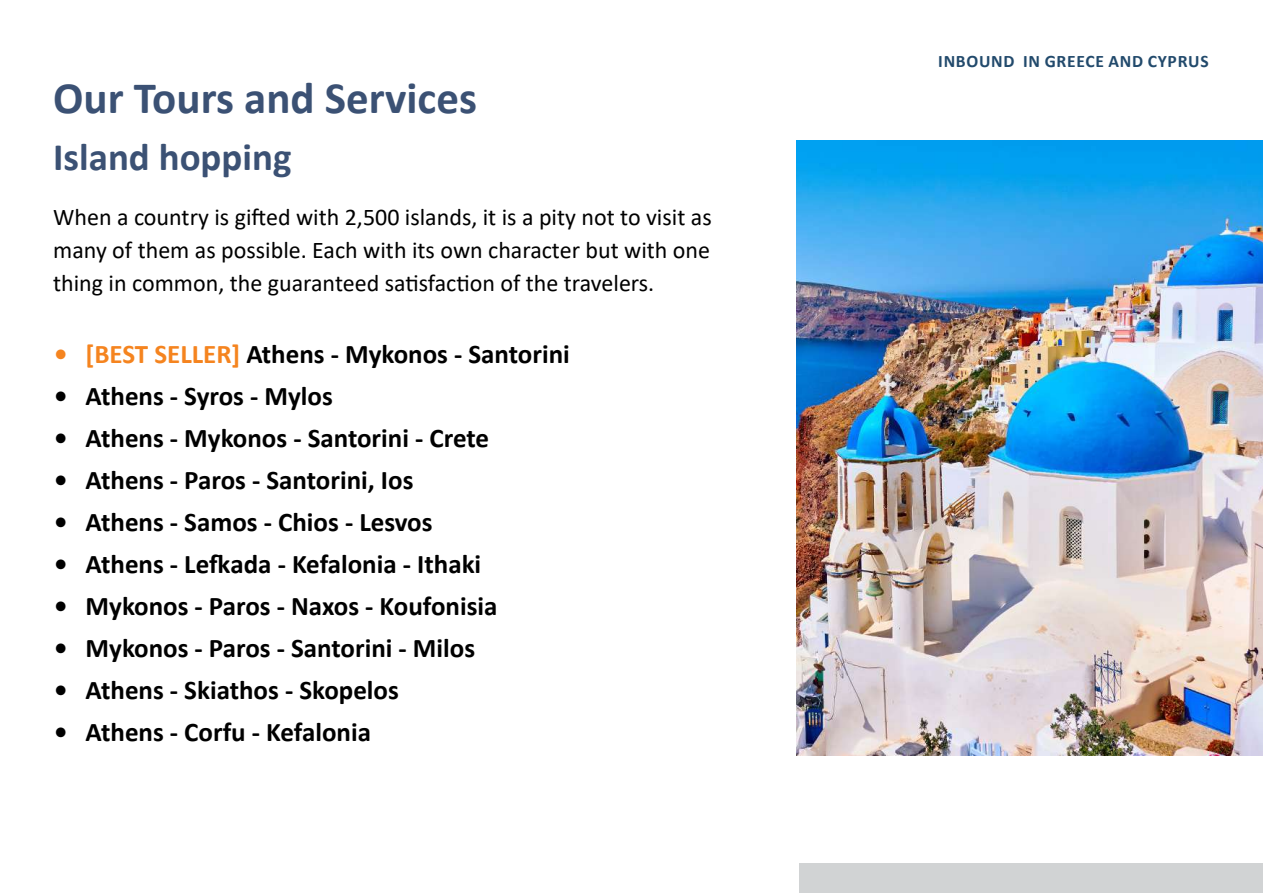
<style>
.page{position:relative;width:1263px;height:893px;background:#fff}
.page>*{position:absolute;margin:0;border:0;box-sizing:border-box;transform-origin:0 0}
.t1{font:700 45px "Calibri";color:#3b5174}
.t2{font:700 39px "Calibri";color:#3b5174}
.t3{font:700 27px "Calibri";color:#000}
.t4{font:24px/33px "Calibri";color:#000;text-align:justify}
.t5{font:700 17.55px "Calibri";letter-spacing:.04em;color:#224a6c}
.s1{color:#f5841f}
</style>
<div class="page">
<img style="left:797px;top:140px;width:466px;height:615px">
<div style="left:799px;top:863px;width:464px;height:30px;background:#d1d3d4"></div>
<h1 class="t1" style="left:53px;top:66px;width:425px">Our Tours and Services</h1>
<h2 class="t2" style="left:53px;top:129px;width:240px">Island hopping</h2>
<p class="t4" style="left:53px;top:200px;width:660px">When a country is gifted with 2,500 islands, it is a pity not to visit as many of them as possible. Each with its own character but with one thing in common, the guaranteed satisfaction of the travelers.</p>
<p class="t3" style="left:54px;top:334px;width:517px"><span class="s1">• [BEST SELLER]</span> Athens - Mykonos - Santorini</p>
<p class="t3" style="left:54px;top:376px;width:280px">• Athens - Syros - Mylos</p>
<p class="t3" style="left:54px;top:419px;width:437px">• Athens - Mykonos - Santorini - Crete</p>
<p class="t3" style="left:54px;top:461px;width:361px">• Athens - Paros - Santorini, Ios</p>
<p class="t3" style="left:54px;top:503px;width:380px">• Athens - Samos - Chios - Lesvos</p>
<p class="t3" style="left:54px;top:545px;width:429px">• Athens - Lefkada - Kefalonia - Ithaki</p>
<p class="t3" style="left:54px;top:587px;width:445px">• Mykonos - Paros - Naxos - Koufonisia</p>
<p class="t3" style="left:54px;top:629px;width:423px">• Mykonos - Paros - Santorini - Milos</p>
<p class="t3" style="left:54px;top:671px;width:346px">• Athens - Skiathos - Skopelos</p>
<p class="t3" style="left:54px;top:713px;width:318px">• Athens - Corfu - Kefalonia</p>
<p class="t5" style="left:938px;top:49px;width:272px">INBOUND IN GREECE AND CYPRUS</p>
</div>
